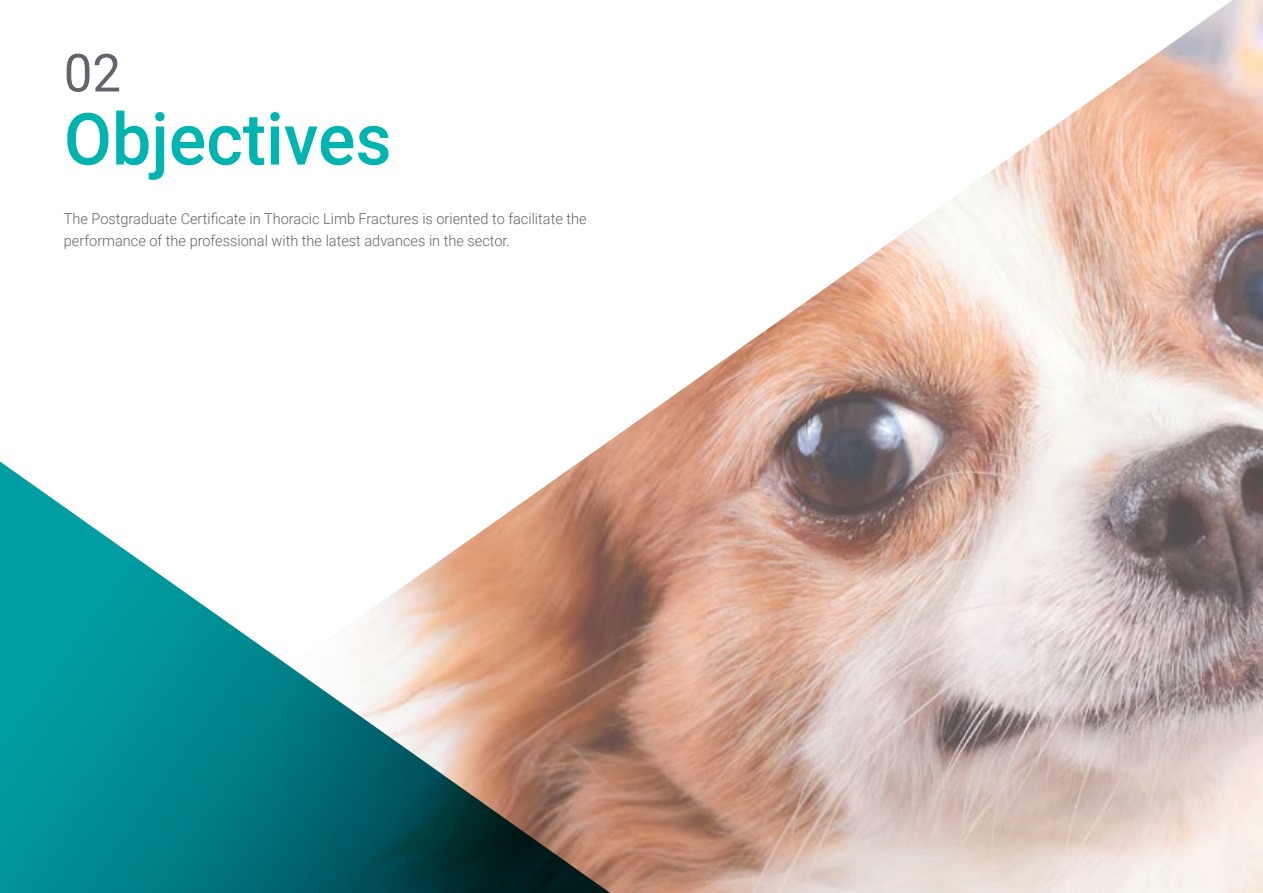
<style>
.page{position:relative;width:1263px;height:893px;background:#fff}
.page>*{position:absolute;margin:0;border:0;box-sizing:border-box;transform-origin:0 0}
.t1{font:500 72px "Roboto";color:#00b4b0}
.t2{font:52.5px "Roboto";color:#61646a}
.t3{font:300 15px/22.5px "Roboto";color:#61646a}
</style>
<div class="page">
<img style="left:602px;top:0;width:661px;height:893px">
<svg style="left:0;top:446px;width:640px;height:447px"></svg>
<h2 class="t2" style="left:64px;top:36px;width:59px">02</h2>
<h1 class="t1" style="left:64px;top:89px;width:329px">Objectives</h1>
<p class="t3" style="left:64px;top:207px;width:524px">The Postgraduate Certificate in Thoracic Limb Fractures is oriented to facilitate the performance of the professional with the latest advances in the sector.</p>
</div>
